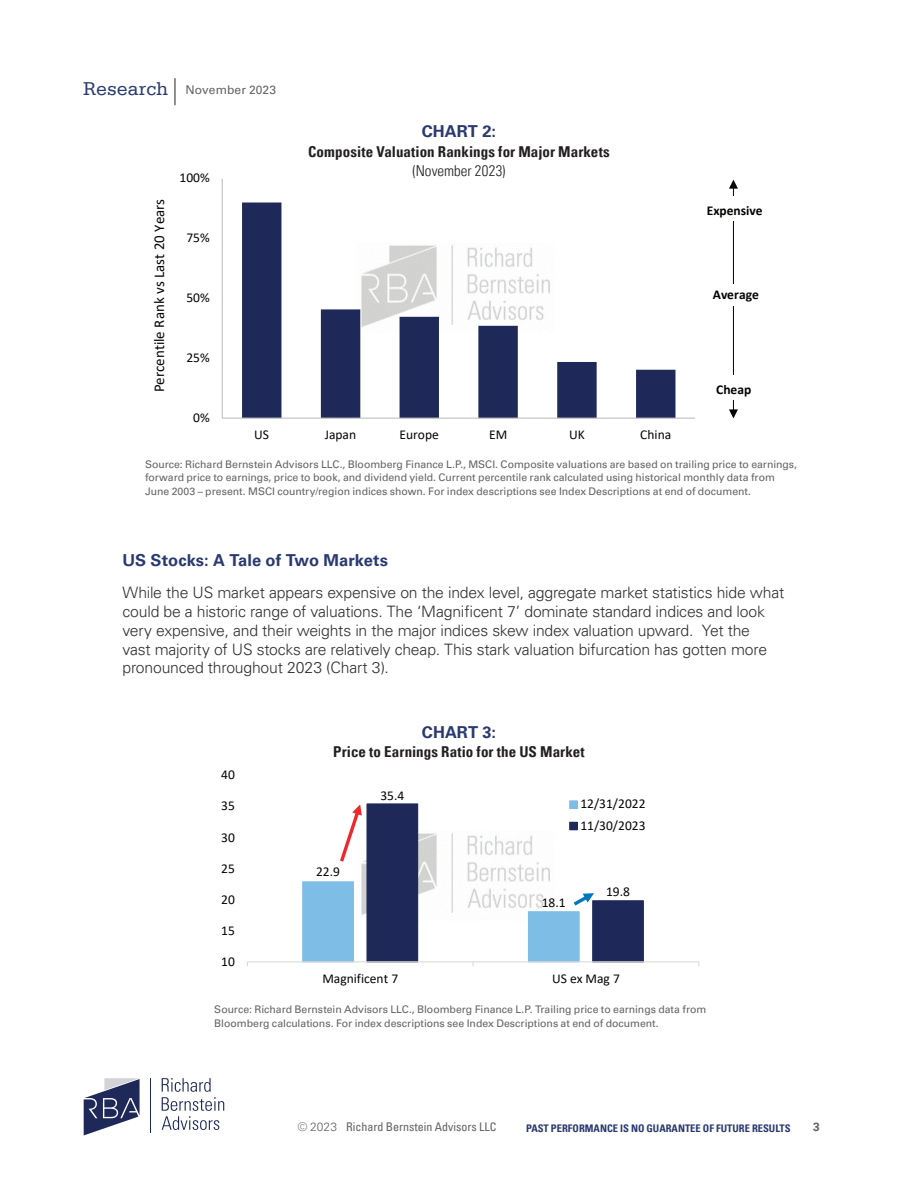
<style>
.page{position:relative;width:918px;height:1188px;background:#fff}
.page>*{position:absolute;margin:0;border:0;box-sizing:border-box;transform-origin:0 0}
.t1{font:19.5px "Serifa Std";letter-spacing:.005em;color:#2a3a70}
.t2{font:700 16.5px "Univers LT Pro 65";letter-spacing:.005em;color:#2a3a70}
.t3{font:300 15.75px/18.8px "Univers LT Pro 45";letter-spacing:-.015em;color:#312f30}
.t4{font:700 condensed 15px "Univers LT Pro";letter-spacing:.005em;color:#231f20}
.t5{font:15px "Calibri";color:#040503}
.t6{font:300 condensed 15px "Univers LT Pro";letter-spacing:.005em;color:#231f20}
.t7{font:13.5px/21.3px "Calibri";color:#040503}
.t8{font:700 13.5px "Calibri";color:#040503}
.t9{font:condensed 12px "Univers LT Pro";color:#636366}
.t10{font:12px "Univers LT Pro 55 Roman";letter-spacing:.01em;color:#636366}
.t11{font:700 12px "Univers LT Pro 65";color:#636366}
.t12{font:10.5px/13.5px "Univers LT Pro 55 Roman";color:#636366}
.t13{font:700 condensed 10.5px "Univers LT Pro";color:#2a3a70}
.s1{font-family:"Univers LT Pro 45";font-weight:300;font-stretch:normal}
</style>
<div class="page">
<svg style="left:175px;top:78px;width:1px;height:27px"></svg>
<svg style="left:84px;top:1078px;width:56px;height:57px"></svg>
<hr style="left:151px;top:1078px;width:1px;height:55px;background:#1e2959">
<svg style="left:162px;top:1078px;width:62px;height:52px"></svg>
<svg style="left:242px;top:203px;width:433px;height:215px"></svg>
<hr style="left:222px;top:179px;width:1px;height:239px;background:#c1c0bf">
<hr style="left:222px;top:418px;width:473px;height:1px;background:#c1c0bf">
<hr style="left:733px;top:187px;width:1px;height:224px;background:#040503">
<svg style="left:729px;top:180px;width:9px;height:9px"></svg>
<svg style="left:729px;top:409px;width:9px;height:9px"></svg>
<div style="left:702px;top:285px;width:68px;height:21px;background:#fff"></div>
<div style="left:705px;top:376px;width:57px;height:24px;background:#fff"></div>
<div style="left:696px;top:196px;width:77px;height:25px;background:#fff"></div>
<hr style="left:247px;top:961px;width:452px;height:1px;background:#dbdad9">
<div style="left:570px;top:801px;width:7px;height:7px;background:#7dbde6"></div>
<div style="left:569px;top:800px;width:9px;height:9px;border:1px solid #7dbde6"></div>
<svg style="left:302px;top:804px;width:341px;height:162px"></svg>
<h1 class="t1" style="left:83px;top:78px;width:87px">Research</h1>
<p class="t10" style="left:186px;top:82px;width:92px">November 2023</p>
<h3 class="t5" style="left:149px;top:392px;width:195px;rotate:-90deg">Percentile Rank vs Last 20 Years</h3>
<p class="t7" style="left:180px;top:167px;width:32px">100%</p>
<p class="t7" style="left:186px;top:227px;width:25px">75%</p>
<p class="t7" style="left:186px;top:287px;width:25px">50%</p>
<p class="t7" style="left:186px;top:347px;width:25px">25%</p>
<p class="t7" style="left:193px;top:406px;width:18px">0%</p>
<h2 class="t2" style="left:422px;top:120px;width:76px">CHART 2:</h2>
<h3 class="t4" style="left:308px;top:142px;width:303px">Composite Valuation Rankings for Major Markets</h3>
<h3 class="t6" style="left:412px;top:161px;width:95px">(November 2023)</h3>
<p class="t7" style="left:254px;top:424px;width:16px">US</p>
<p class="t7" style="left:325px;top:424px;width:33px">Japan</p>
<p class="t7" style="left:400px;top:424px;width:41px">Europe</p>
<p class="t7" style="left:489px;top:424px;width:20px">EM</p>
<p class="t7" style="left:569px;top:424px;width:17px">UK</p>
<p class="t7" style="left:640px;top:424px;width:32px">China</p>
<p class="t8" style="left:707px;top:201px;width:57px">Expensive</p>
<p class="t8" style="left:713px;top:285px;width:48px">Average</p>
<p class="t8" style="left:716px;top:380px;width:37px">Cheap</p>
<p class="t12" style="left:145px;top:457px;width:654px">Source: Richard Bernstein Advisors LLC., Bloomberg Finance L.P., MSCI. Composite valuations are based on trailing price to earnings, forward price to earnings, price to book, and dividend yield. Current percentile rank calculated using historical monthly data from<br>June 2003 – present. MSCI country/region indices shown. For index descriptions see Index Descriptions at end of document.</p>
<h2 class="t2" style="left:122px;top:549px;width:267px">US Stocks: A Tale of Two Markets</h2>
<p class="t3" style="left:122px;top:583px;width:663px">While the US market appears expensive on the index level, aggregate market statistics hide what could be a historic range of valuations. The ‘Magnificent 7’ dominate standard indices and look very expensive, and their weights in the major indices skew index valuation upward. Yet the<br>vast majority of US stocks are relatively cheap. This stark valuation bifurcation has gotten more pronounced throughout 2023 (Chart 3).</p>
<p class="t7" style="left:221px;top:764px;width:15px">40</p>
<p class="t7" style="left:221px;top:795px;width:15px">35</p>
<p class="t7" style="left:221px;top:826px;width:15px">30</p>
<p class="t7" style="left:221px;top:857px;width:15px">25</p>
<p class="t7" style="left:221px;top:888px;width:15px">20</p>
<p class="t7" style="left:221px;top:919px;width:15px">15</p>
<p class="t7" style="left:221px;top:950px;width:15px">10</p>
<h2 class="t2" style="left:422px;top:720px;width:76px">CHART 3:</h2>
<h3 class="t4" style="left:333px;top:743px;width:253px">Price to Earnings Ratio for the US Market</h3>
<p class="t7" style="left:316px;top:860px;width:25px">22.9</p>
<p class="t7" style="left:380px;top:784px;width:25px">35.4</p>
<p class="t7" style="left:580px;top:793px;width:67px">12/31/2022<br>11/30/2023</p>
<p class="t7" style="left:542px;top:892px;width:25px">18.1</p>
<p class="t7" style="left:606px;top:881px;width:25px">19.8</p>
<p class="t7" style="left:322px;top:968px;width:77px">Magnificent 7</p>
<p class="t7" style="left:552px;top:968px;width:69px">US ex Mag 7</p>
<p class="t12" style="left:214px;top:1002px;width:494px">Source: Richard Bernstein Advisors LLC., Bloomberg Finance L.P. Trailing price to earnings data from<br>Bloomberg calculations. For index descriptions see Index Descriptions at end of document.</p>
<p class="t9" style="left:298px;top:1119px;width:200px"><span class="s1">© 2023</span> Richard Bernstein Advisors LLC</p>
<p class="t11" style="left:813px;top:1118px;width:8px">3</p>
<p class="t13" style="left:526px;top:1122px;width:266px">PAST PERFORMANCE IS NO GUARANTEE OF FUTURE RESULTS</p>
</div>
